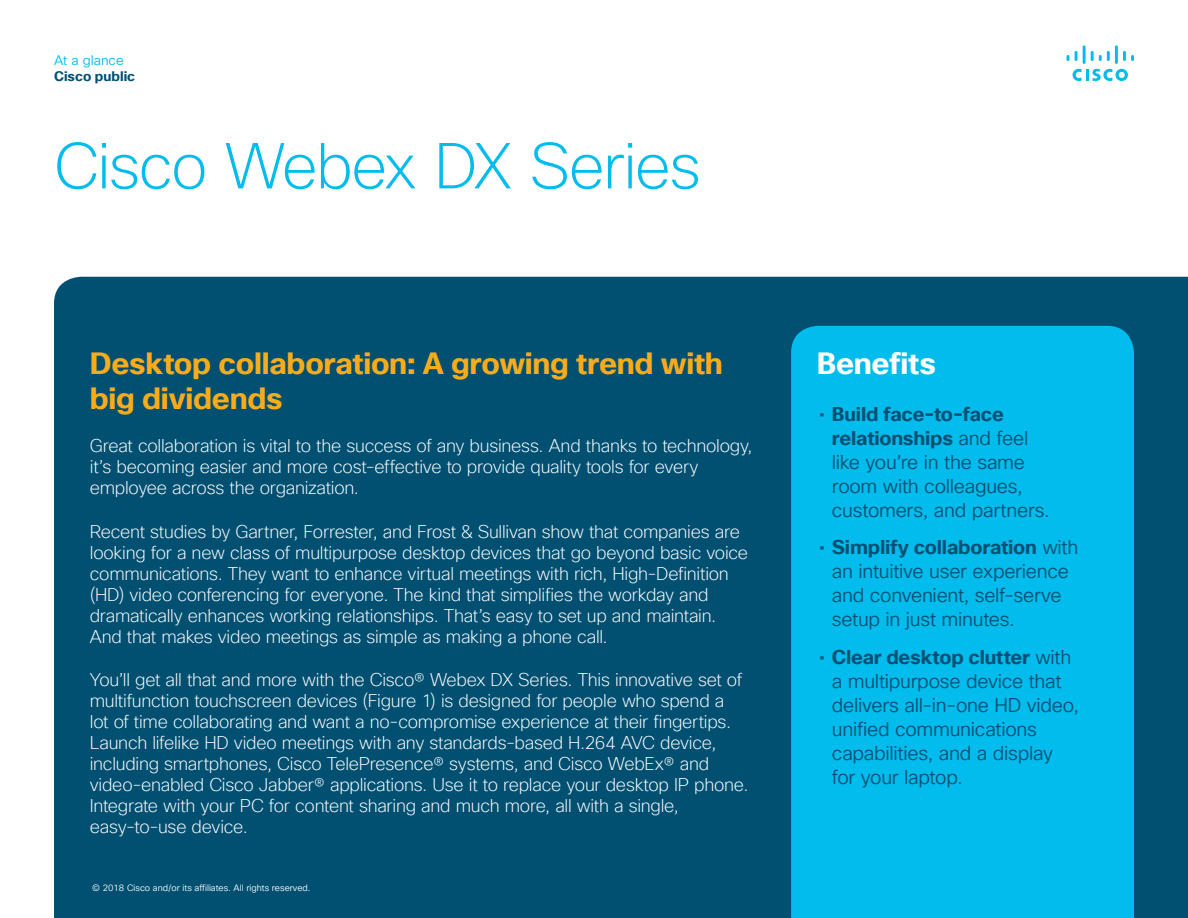
<style>
.page{position:relative;width:1188px;height:918px;background:#fff}
.page>*{position:absolute;margin:0;border:0;box-sizing:border-box;transform-origin:0 0}
.Title_Headline{font:200 63px "Cisco Sans TT";letter-spacing:-.025em;color:#01bcec}
.Intro_Heading{font:700 30px/34.5px "Cisco Sans TT";letter-spacing:-.01em;color:#faab1a}
.Sidebar_Heading_Whit{font:700 30px "Cisco Sans TT";letter-spacing:-.01em;color:#fff}
.t1{font:19.5px/24px "Cisco Sans TT Light";letter-spacing:-.015em;color:#005073}
.Intro{font:200 18px/21px "Cisco Sans TT";letter-spacing:-.015em;color:#fff}
.t2{font:700 13.5px "Cisco Sans TT";color:#005073}
.t3{font:13.5px "Cisco Sans TT Light";color:#01bcec}
.Footer_white{font:9px "Cisco Sans TT Light";color:#fff}
.s1{font-family:"Cisco Sans TT"}
.s2{font-family:"Cisco Sans TT";font-weight:700}
</style>
<div class="page">
<svg style="left:1073px;top:69px;width:55px;height:12px"></svg>
<svg style="left:1067px;top:55px;width:2px;height:6px"></svg>
<svg style="left:1075px;top:51px;width:3px;height:10px"></svg>
<hr style="left:1083px;top:45px;width:3px;height:19px;background:#01bcec">
<svg style="left:1091px;top:51px;width:19px;height:10px"></svg>
<hr style="left:1115px;top:45px;width:3px;height:19px;background:#01bcec">
<svg style="left:1123px;top:51px;width:11px;height:10px"></svg>
<div style="left:54px;top:277px;width:1134px;height:641px;background:#015072"></div>
<div style="left:791px;top:326px;width:343px;height:592px;background:#01bcec"></div>
<p class="t3" style="left:54px;top:51px;width:71px">At a glance</p>
<p class="t2" style="left:54px;top:67px;width:83px">Cisco public</p>
<p class="Title_Headline" style="left:54px;top:125px;width:648px">Cisco Webex DX Series</p>
<p class="Intro_Heading" style="left:90px;top:347px;width:635px">Desktop collaboration: A growing trend with big dividends</p>
<p class="Intro" style="left:90px;top:436px;width:664px">Great collaboration is vital to the success of any business. And thanks to technology, it’s becoming easier and more cost-effective to provide quality tools for every employee across the organization.</p>
<p class="Intro" style="left:90px;top:521px;width:660px">Recent studies by Gartner, Forrester, and Frost &amp; Sullivan show that companies are looking for a new class of multipurpose desktop devices that go beyond basic voice communications. They want to enhance virtual meetings with rich, High-Definition (HD) video conferencing for everyone. The kind that simplifies the workday and dramatically enhances working relationships. That’s easy to set up and maintain.<br>And that makes video meetings as simple as making a phone call.</p>
<p class="Intro" style="left:90px;top:670px;width:660px">You’ll get all that and more with the Cisco® Webex DX Series. This innovative set of multifunction touchscreen devices (Figure 1) is designed for people who spend a<br>lot of time collaborating and want a no-compromise experience at their fingertips.<br>Launch lifelike HD video meetings with any standards-based H.264 AVC device, including smartphones, Cisco TelePresence® systems, and Cisco WebEx® and video-enabled Cisco Jabber® applications. Use it to replace your desktop IP phone.<br>Integrate with your PC for content sharing and much more, all with a single, easy-to-use device.</p>
<p class="Footer_white" style="left:92px;top:882px;width:220px">© 2018 Cisco and/or its affiliates. All rights reserved.</p>
<p class="Sidebar_Heading_Whit" style="left:817px;top:344px;width:121px">Benefits</p>
<p class="t1" style="left:832px;top:402px;width:219px;text-indent:-13px"><span class="s1">•</span> <span class="s2">Build face-to-face relationships</span> and feel like you’re in the same room with colleagues, customers, and partners.</p>
<p class="t1" style="left:832px;top:536px;width:248px;text-indent:-13px"><span class="s1">•</span> <span class="s2">Simplify collaboration</span> with an intuitive user experience and convenient, self-serve setup in just minutes.</p>
<p class="t1" style="left:832px;top:645px;width:249px;text-indent:-13px"><span class="s1">•</span> <span class="s2">Clear desktop clutter</span> with a multipurpose device that delivers all-in-one HD video, unified communications capabilities, and a display for your laptop.</p>
</div>
